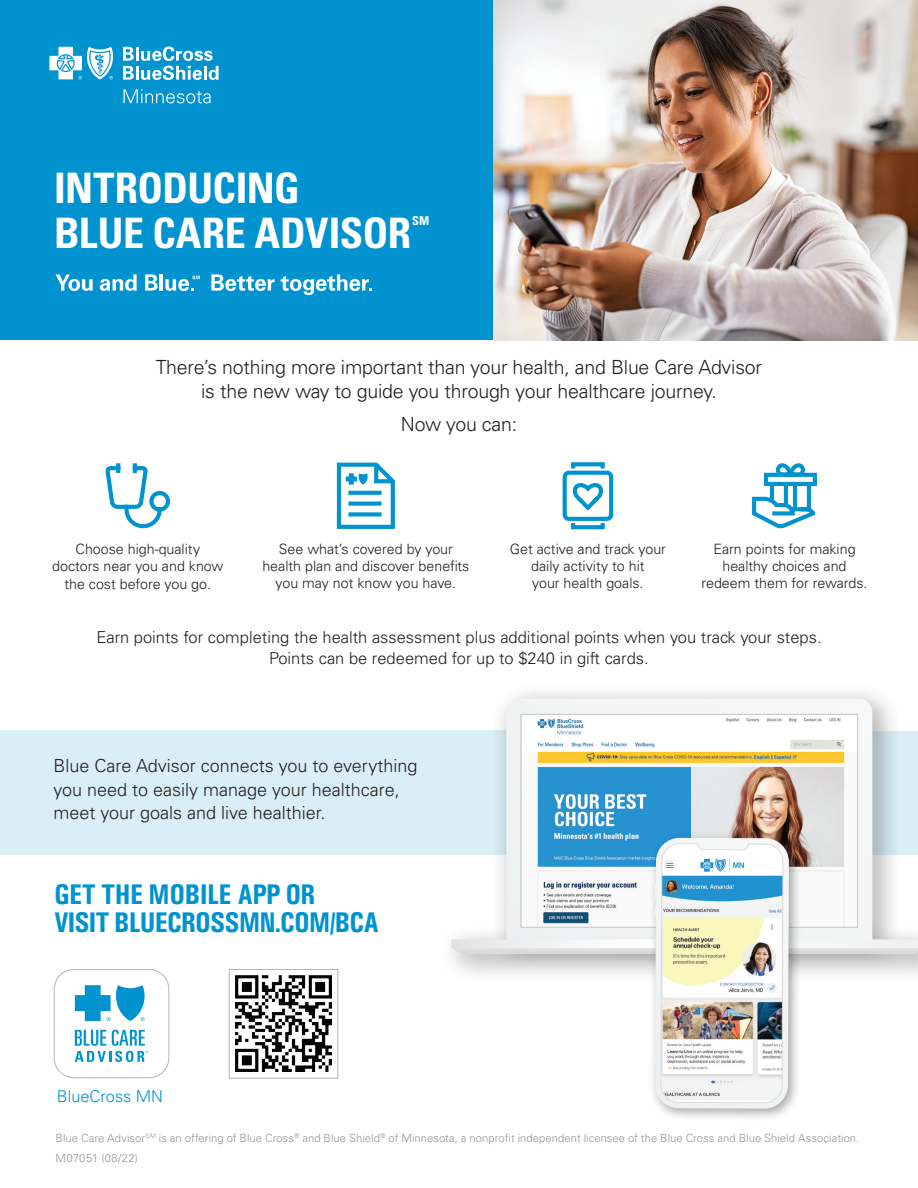
<style>
.page{position:relative;width:918px;height:1188px;background:#fff}
.page>*{position:absolute;margin:0;border:0;box-sizing:border-box;transform-origin:0 0}
.t1{font:700 condensed 42px/45px "Univers LT Std";letter-spacing:-.01em;color:#fff}
.t2{font:700 28.5px/28.5px "Univers Condensed";letter-spacing:-.03em;color:#0093d0}
.t3{font:300 19.5px/23.4px "Univers LT Std";letter-spacing:-.01em;color:#231f20;text-align:center}
.t4{font:300 18px/23.4px "Univers LT Std";color:#231f20}
.t5{font:300 16.5px/21px "Univers LT Std";color:#231f20;text-align:center}
.t6{font:300 16.35px "Univers LT Std";color:#0093d0}
.t7{font:300 14.25px/17.1px "Univers LT Std";color:#231f20;text-align:center}
.t8{font:700 condensed 12.3px "Univers LT Std";color:#fff}
.t9{font:300 11.25px/19.5px "Univers LT Std";letter-spacing:.005em;color:#939598}
.s1{font-size:15px}
</style>
<div class="page">
<div style="left:0;top:730px;width:516px;height:124px;background:#d9eef7"></div>
<div style="left:437px;top:684px;width:481px;height:299px;background:#231f20;opacity:.45"></div>
<div style="left:506px;top:699px;width:366px;height:139px;background:#f4f5f6"></div>
<div style="left:0;top:0;width:564px;height:340px;background:#0093d0"></div>
<img style="left:494px;top:0;width:424px;height:340px">
<svg style="left:521px;top:714px;width:337px;height:124px"></svg>
<div style="left:649px;top:832px;width:152px;height:290px;background:#231f20;opacity:.4"></div>
<svg style="left:451px;top:838px;width:467px;height:271px"></svg>
<hr style="left:136px;top:47px;width:3px;height:14px;background:#fff">
<svg style="left:123px;top:47px;width:11px;height:33px"></svg>
<hr style="left:136px;top:66px;width:3px;height:14px;background:#fff">
<svg style="left:141px;top:47px;width:78px;height:33px"></svg>
<svg style="left:124px;top:89px;width:87px;height:14px"></svg>
<svg style="left:49px;top:47px;width:64px;height:33px"></svg>
<svg style="left:55px;top:274px;width:38px;height:17px"></svg>
<svg style="left:100px;top:274px;width:37px;height:17px"></svg>
<svg style="left:145px;top:274px;width:13px;height:17px"></svg>
<hr style="left:160px;top:274px;width:3px;height:17px;background:#fff">
<svg style="left:165px;top:276px;width:35px;height:15px"></svg>
<svg style="left:211px;top:274px;width:64px;height:17px"></svg>
<svg style="left:281px;top:274px;width:91px;height:21px"></svg>
<div style="left:54px;top:969px;width:115px;height:109px;border:1px solid #b4b5b5;border-radius:20px"></div>
<svg style="left:75px;top:985px;width:70px;height:36px"></svg>
<svg style="left:75px;top:1030px;width:73px;height:32px"></svg>
<svg style="left:105px;top:463px;width:66px;height:66px"></svg>
<svg style="left:336px;top:462px;width:59px;height:67px"></svg>
<svg style="left:350px;top:491px;width:29px;height:4px"></svg>
<svg style="left:562px;top:462px;width:52px;height:68px"></svg>
<svg style="left:752px;top:463px;width:65px;height:66px"></svg>
<img style="left:235px;top:976px;width:97px;height:96px">
<div style="left:229px;top:969px;width:109px;height:109px;border:1px solid #b4b5b5"></div>
<img style="left:451px;top:994px;width:40px;height:83px">
<h1 class="t1" style="left:54px;top:166px;width:359px">INTRODUCING<br>BLUE CARE ADVISOR</h1>
<p class="t8" style="left:412px;top:213px;width:19px">SM</p>
<h3 class="t3" style="left:156px;top:356px;width:608px">There’s nothing more important than your health, and Blue Care Advisor is the new way to guide you through your healthcare journey.</h3>
<h3 class="t3" style="left:401px;top:413px;width:118px">Now you can:</h3>
<p class="t7" style="left:52px;top:540px;width:173px;line-height:17.5px">Choose high-quality doctors near you and know the cost before you go<span class="s1">.</span></p>
<p class="t7" style="left:510px;top:541px;width:158px">Get active and track your daily activity to hit<br>your health goals.</p>
<p class="t7" style="left:701px;top:541px;width:168px">Earn points for making healthy choices and redeem them for rewards.</p>
<p class="t5" style="left:96px;top:627px;width:727px">Earn points for completing the health assessment plus additional points when you track your steps.<br>Points can be redeemed for up to $240 in gift cards.</p>
<p class="t7" style="left:262px;top:541px;width:209px">See what’s covered by your health plan and discover benefits you may not know you have.</p>
<p class="t4" style="left:53px;top:754px;width:365px">Blue Care Advisor connects you to everything you need to easily manage your healthcare, meet your goals and live healthier.</p>
<h2 class="t2" style="left:54px;top:880px;width:327px">GET THE MOBILE APP OR<br>VISIT BLUECROSSMN.COM/BCA</h2>
<p class="t6" style="left:57px;top:1086px;width:108px">BlueCross MN</p>
<p class="t9" style="left:56px;top:1128px;width:805px">Blue Care Advisor<sup>SM</sup> is an offering of Blue Cross<sup>®</sup> and Blue Shield<sup>®</sup> of Minnesota, a nonprofit independent licensee of the Blue Cross and Blue Shield Association.<br>M07051 (08/22)</p>
</div>
